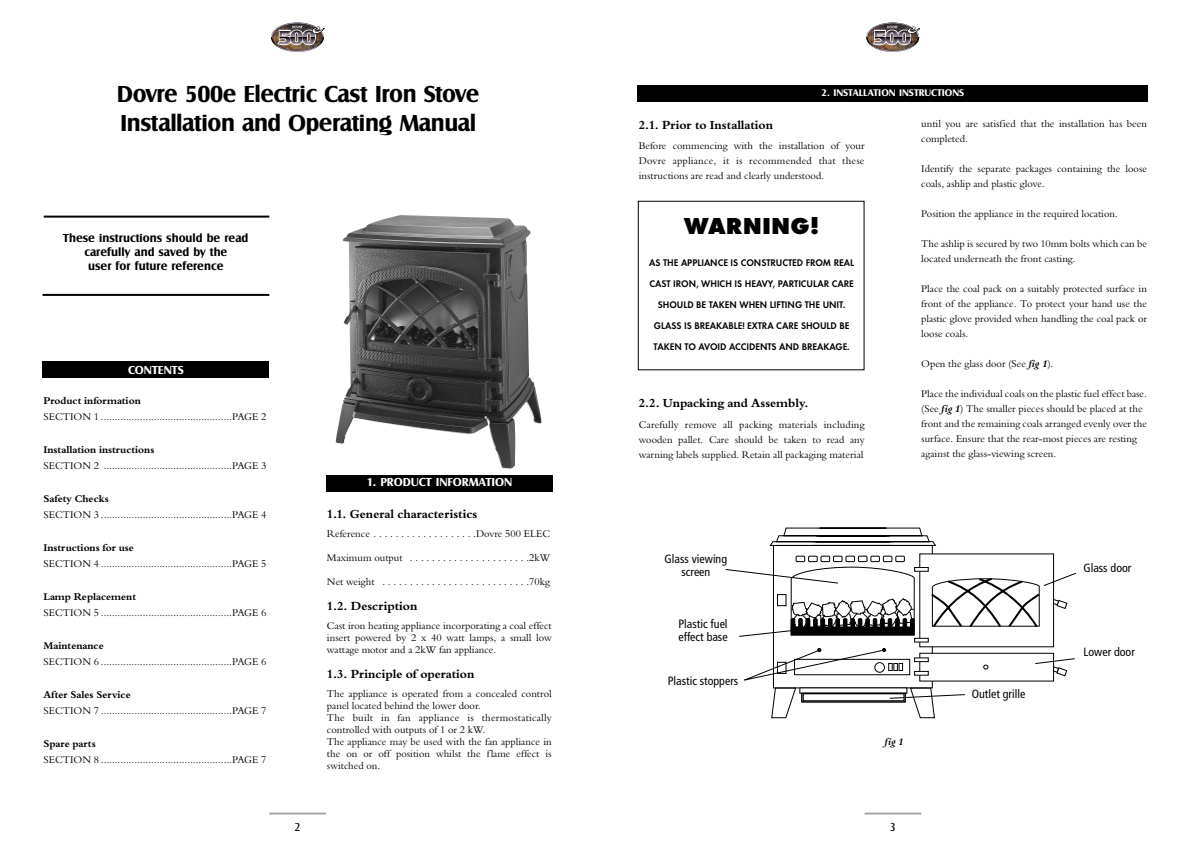
<style>
.page{position:relative;width:1190px;height:841px;background:#fff}
.page>*{position:absolute;margin:0;border:0;box-sizing:border-box;transform-origin:0 0}
.t1{font:700 24px/28.8px "Castle T";letter-spacing:-.02em;color:#000}
.t2{font:800 24px "Futura T";color:#000}
.t3{font:700 12px "Bemtus T";color:#000}
.t4{font:condensed 12px/13px "Frutiger";color:#000;text-align:center}
.t5{font:700 12px/14.4px "Castle T";color:#000;text-align:center}
.t6{font:700 12px "Castle T";color:#fff}
.t7{font:12px "Castle T";color:#000}
.t8{font:10px/15px "Bemtus T";color:#000}
.t9{font:600 10px/21px "Futura T";letter-spacing:-.005em;color:#000;text-align:center;scale:.95 1}
.t10{font:700 10px "Bemtus T";color:#000}
.t11{font:700 10px "Castle T";color:#fff}
.t12{font:italic 700 10px "Bemtus T";color:#000}
.s1{font-weight:700;font-style:italic}
</style>
<div class="page">
<div style="left:638px;top:85px;width:510px;height:17px;background:#000"></div>
<div style="left:326px;top:475px;width:227px;height:17px;background:#000"></div>
<hr style="left:866px;top:42px;width:53px;height:1px;background:#000">
<hr style="left:866px;top:43px;width:53px;height:1px;background:#1f1c24">
<hr style="left:866px;top:44px;width:53px;height:1px;background:#393541">
<hr style="left:866px;top:45px;width:53px;height:1px;background:#4f4956">
<hr style="left:866px;top:46px;width:53px;height:1px;background:#78717f">
<hr style="left:866px;top:47px;width:53px;height:1px;background:#78717f">
<hr style="left:866px;top:48px;width:53px;height:1px;background:#857f8b">
<hr style="left:866px;top:49px;width:53px;height:1px;background:#938d9a">
<hr style="left:866px;top:50px;width:53px;height:1px;background:#a09ba7">
<hr style="left:866px;top:51px;width:53px;height:1px;background:#ada9b3">
<hr style="left:866px;top:23px;width:53px;height:1px;background:#857f8b">
<hr style="left:866px;top:24px;width:53px;height:1px;background:#87818e">
<hr style="left:866px;top:25px;width:53px;height:1px;background:#8b8592">
<hr style="left:866px;top:26px;width:53px;height:1px;background:#8d8894">
<hr style="left:866px;top:27px;width:53px;height:1px;background:#8d8894">
<hr style="left:866px;top:28px;width:53px;height:1px;background:#948f9b">
<hr style="left:866px;top:29px;width:53px;height:1px;background:#a39ca9">
<hr style="left:866px;top:30px;width:53px;height:1px;background:#aaa4af">
<hr style="left:866px;top:31px;width:53px;height:1px;background:#b1acb6">
<hr style="left:866px;top:32px;width:53px;height:1px;background:#b6b2bb">
<hr style="left:866px;top:33px;width:53px;height:1px;background:#beb9c2">
<hr style="left:866px;top:34px;width:53px;height:1px;background:#c5c0c8">
<hr style="left:866px;top:35px;width:53px;height:1px;background:#ccc7cf">
<hr style="left:866px;top:36px;width:53px;height:1px;background:#d3cfd6">
<img style="left:868px;top:24px;width:50px;height:27px;border-radius:50%">
<svg style="left:873px;top:26px;width:47px;height:19px"></svg>
<hr style="left:865px;top:813px;width:56px;height:2px;background:#a6a6a6">
<div style="left:271px;top:37px;width:53px;height:5px;background:#000"></div>
<hr style="left:271px;top:42px;width:53px;height:1px;background:#000">
<hr style="left:271px;top:43px;width:53px;height:1px;background:#1f1c24">
<hr style="left:271px;top:44px;width:53px;height:1px;background:#393541">
<hr style="left:271px;top:45px;width:53px;height:1px;background:#4f4956">
<hr style="left:271px;top:46px;width:53px;height:1px;background:#78717f">
<hr style="left:271px;top:47px;width:53px;height:1px;background:#78717f">
<hr style="left:271px;top:48px;width:53px;height:1px;background:#857f8b">
<hr style="left:271px;top:49px;width:53px;height:1px;background:#938d9a">
<hr style="left:271px;top:50px;width:53px;height:1px;background:#a09ba7">
<hr style="left:271px;top:51px;width:53px;height:1px;background:#ada9b3">
<hr style="left:271px;top:23px;width:53px;height:1px;background:#857f8b">
<hr style="left:271px;top:24px;width:53px;height:1px;background:#87818e">
<hr style="left:271px;top:25px;width:53px;height:1px;background:#8b8592">
<hr style="left:271px;top:26px;width:53px;height:1px;background:#8d8894">
<hr style="left:271px;top:27px;width:53px;height:1px;background:#8d8894">
<hr style="left:271px;top:28px;width:53px;height:1px;background:#948f9b">
<hr style="left:271px;top:29px;width:53px;height:1px;background:#a39ca9">
<hr style="left:271px;top:30px;width:53px;height:1px;background:#aaa4af">
<hr style="left:271px;top:31px;width:53px;height:1px;background:#b1acb6">
<hr style="left:271px;top:32px;width:53px;height:1px;background:#b6b2bb">
<hr style="left:271px;top:33px;width:53px;height:1px;background:#beb9c2">
<hr style="left:271px;top:34px;width:53px;height:1px;background:#c5c0c8">
<hr style="left:271px;top:35px;width:53px;height:1px;background:#ccc7cf">
<hr style="left:271px;top:36px;width:53px;height:1px;background:#d3cfd6">
<img style="left:272px;top:24px;width:51px;height:27px;border-radius:50%">
<svg style="left:278px;top:26px;width:47px;height:19px"></svg>
<hr style="left:269px;top:813px;width:57px;height:2px;background:#a6a6a6">
<div style="left:43px;top:361px;width:226px;height:17px;background:#000"></div>
<hr style="left:44px;top:216px;width:225px;height:2px;background:#000">
<hr style="left:43px;top:294px;width:226px;height:2px;background:#000">
<img style="left:336px;top:215px;width:206px;height:254px">
<svg style="left:771px;top:701px;width:164px;height:18px"></svg>
<div style="left:801px;top:693px;width:105px;height:9px;border:1px solid #000"></div>
<svg style="left:742px;top:527px;width:326px;height:174px"></svg>
<div style="left:638px;top:201px;width:227px;height:169px;border:1px solid #000"></div>
<h1 class="t1" style="left:117px;top:81px;width:364px">Dovre 500e Electric Cast Iron Stove<br>Installation and Operating Manual</h1>
<p class="t5" style="left:63px;top:231px;width:187px">These instructions should be read carefully and saved by the<br>user for future reference</p>
<p class="t6" style="left:128px;top:365px;width:57px">CONTENTS</p>
<p class="t10" style="left:44px;top:396px;width:99px">Product information</p>
<p class="t8" style="left:44px;top:409px;width:224px">SECTION 1 ...............................................PAGE 2</p>
<p class="t10" style="left:44px;top:445px;width:112px">Installation instructions</p>
<p class="t8" style="left:44px;top:458px;width:224px">SECTION 2 ..............................................PAGE 3</p>
<p class="t10" style="left:44px;top:494px;width:67px">Safety Checks</p>
<p class="t8" style="left:44px;top:507px;width:224px">SECTION 3 ...............................................PAGE 4</p>
<p class="t10" style="left:44px;top:543px;width:92px">Instructions for use</p>
<p class="t8" style="left:44px;top:556px;width:224px">SECTION 4 ...............................................PAGE 5</p>
<p class="t10" style="left:44px;top:592px;width:94px">Lamp Replacement</p>
<p class="t8" style="left:44px;top:605px;width:224px">SECTION 5 ...............................................PAGE 6</p>
<p class="t10" style="left:44px;top:641px;width:62px">Maintenance</p>
<p class="t8" style="left:44px;top:654px;width:224px">SECTION 6 ...............................................PAGE 6</p>
<p class="t10" style="left:44px;top:690px;width:89px">After Sales Service</p>
<p class="t8" style="left:44px;top:703px;width:224px">SECTION 7 ...............................................PAGE 7</p>
<p class="t10" style="left:44px;top:739px;width:54px">Spare parts</p>
<p class="t8" style="left:44px;top:752px;width:224px">SECTION 8 ...............................................PAGE 7</p>
<p class="t6" style="left:367px;top:477px;width:147px">1. PRODUCT INFORMATION</p>
<p class="t3" style="left:327px;top:509px;width:152px">1.1. General characteristics</p>
<p class="t8" style="left:327px;top:526px;width:225px">Reference . . . . . . . . . . . . . . . . . . .Dovre 500 ELEC</p>
<p class="t8" style="left:327px;top:550px;width:225px">Maximum output . . . . . . . . . . . . . . . . . . . . . .2kW</p>
<p class="t8" style="left:327px;top:574px;width:225px">Net weight . . . . . . . . . . . . . . . . . . . . . . . . . . .70kg</p>
<p class="t3" style="left:327px;top:601px;width:92px">1.2. Description</p>
<p class="t8" style="left:327px;top:620px;width:226px;line-height:12px;text-align:justify">Cast iron heating appliance incorporating a coal effect insert powered by 2 x 40 watt lamps, a small low wattage motor and a 2kW fan appliance.</p>
<p class="t3" style="left:327px;top:669px;width:149px">1.3. Principle of operation</p>
<p class="t8" style="left:327px;top:688px;width:226px;line-height:12px">The appliance is operated from a concealed control panel located behind the lower door.<br>The built in fan appliance is thermostatically controlled with outputs of 1 or 2 kW.<br>The appliance may be used with the fan appliance in the on or off position whilst the flame effect is switched on.</p>
<p class="t11" style="left:822px;top:88px;width:144px">2. INSTALLATION INSTRUCTIONS</p>
<p class="t3" style="left:639px;top:120px;width:136px">2.1. Prior to Installation</p>
<p class="t8" style="left:639px;top:139px;width:227px;text-align:justify">Before commencing with the installation of your Dovre appliance, it is recommended that these instructions are read and clearly understood.</p>
<h1 class="t2" style="left:684px;top:217px;width:137px">WARNING!</h1>
<p class="t9" style="left:649px;top:253px;width:217px">AS THE APPLIANCE IS CONSTRUCTED FROM REAL CAST IRON, WHICH IS HEAVY, PARTICULAR CARE SHOULD BE TAKEN WHEN LIFTING THE UNIT.<br>GLASS IS BREAKABLE! EXTRA CARE SHOULD BE TAKEN TO AVOID ACCIDENTS AND BREAKAGE.</p>
<p class="t3" style="left:639px;top:398px;width:171px">2.2. Unpacking and Assembly.</p>
<p class="t8" style="left:639px;top:418px;width:227px;text-align:justify">Carefully remove all packing materials including wooden pallet. Care should be taken to read any warning labels supplied. Retain all packaging material</p>
<p class="t8" style="left:921px;top:117px;width:227px">until you are satisfied that the installation has been completed.</p>
<p class="t8" style="left:921px;top:162px;width:227px">Identify the separate packages containing the loose coals, ashlip and plastic glove.</p>
<p class="t8" style="left:921px;top:207px;width:198px">Position the appliance in the required location.</p>
<p class="t8" style="left:921px;top:237px;width:227px">The ashlip is secured by two 10mm bolts which can be located underneath the front casting.</p>
<p class="t8" style="left:921px;top:282px;width:227px;text-align:justify">Place the coal pack on a suitably protected surface in front of the appliance. To protect your hand use the plastic glove provided when handling the coal pack or loose coals.</p>
<p class="t8" style="left:921px;top:357px;width:134px">Open the glass door (See <span class="s1">fig 1</span>).</p>
<p class="t8" style="left:921px;top:387px;width:227px">Place the individual coals on the plastic fuel effect base. (See <span class="s1">fig 1</span>) The smaller pieces should be placed at the front and the remaining coals arranged evenly over the surface. Ensure that the rear-most pieces are resting against the glass-viewing screen.</p>
<p class="t4" style="left:665px;top:553px;width:64px">Glass viewing screen</p>
<p class="t4" style="left:678px;top:618px;width:51px;text-align:left">Plastic fuel effect base</p>
<p class="t4" style="left:668px;top:676px;width:72px">Plastic stoppers</p>
<p class="t12" style="left:885px;top:738px;width:20px">fig 1</p>
<p class="t4" style="left:972px;top:689px;width:55px">Outlet grille</p>
<p class="t4" style="left:1083px;top:563px;width:50px">Glass door</p>
<p class="t4" style="left:1084px;top:647px;width:53px">Lower door</p>
<p class="t7" style="left:295px;top:822px;width:8px">2</p>
<p class="t7" style="left:890px;top:822px;width:8px">3</p>
</div>
